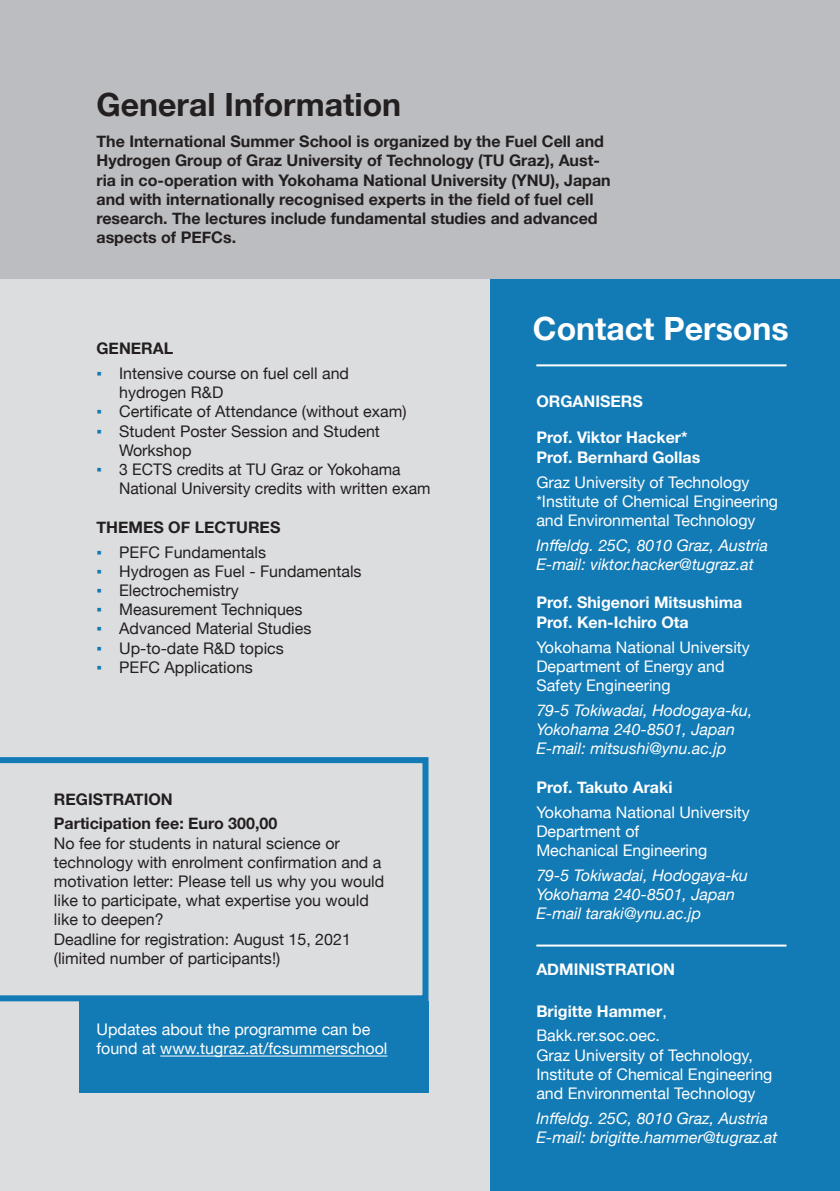
<style>
.page{position:relative;width:840px;height:1191px;background:#fff}
.page>*{position:absolute;margin:0;border:0;box-sizing:border-box;transform-origin:0 0}
.t1{font:700 32px "Helvetica Neue";color:#231f20}
.t2{font:700 32px "Helvetica Neue";color:#fff}
.t3{font:16px/19.2px "Helvetica Neue";color:#231f20}
.t4{font:16px/19.2px "Helvetica Neue";color:#fff}
.t5{font:700 16px/19.2px "Helvetica Neue";color:#231f20}
.t6{font:italic 16px/19.2px "Helvetica Neue";color:#fff}
.t7{font:700 16px/19.2px "Helvetica Neue";color:#fff}
.s1{font-family:"Arial";color:#127ab5}
.s2{font-weight:700}
</style>
<div class="page">
<div style="left:0;top:0;width:839px;height:1191px;background:#dcdddf"></div>
<svg style="left:0;top:757px;width:428px;height:244px"></svg>
<div style="left:490px;top:272px;width:349px;height:919px;background:#127ab5"></div>
<hr style="left:536px;top:944px;width:250px;height:2px;background:#fff">
<hr style="left:536px;top:364px;width:250px;height:2px;background:#fff">
<div style="left:79px;top:1001px;width:349px;height:91px;background:#127ab5"></div>
<hr style="left:160px;top:1055px;width:227px;height:1px;background:#fff">
<div style="left:0;top:0;width:839px;height:279px;background:#bcbdc0"></div>
<h1 class="t1" style="left:96px;top:80px;width:306px">General Information</h1>
<p class="t5" style="left:96px;top:132px;width:515px">The International Summer School is organized by the Fuel Cell and Hydrogen Group of Graz University of Technology (TU Graz), Aust&shy;ria in co-operation with Yokohama National University (YNU), Japan and with internationally recognised experts in the field of fuel cell research. The lectures include fundamental studies and advanced aspects of PEFCs.</p>
<p class="t5" style="left:96px;top:339px;width:78px">GENERAL</p>
<p class="t3" style="left:119px;top:365px;width:231px;text-indent:-23px"><span class="s1">▪</span> Intensive course on fuel cell and hydrogen R&amp;D</p>
<p class="t3" style="left:96px;top:403px;width:311px"><span class="s1">▪</span> Certificate of Attendance (without exam)</p>
<p class="t3" style="left:119px;top:422px;width:262px;text-indent:-23px"><span class="s1">▪</span> Student Poster Session and Student<br>Workshop</p>
<p class="t3" style="left:119px;top:461px;width:312px;text-indent:-23px"><span class="s1">▪</span> 3 ECTS credits at TU Graz or Yokohama<br>National University credits with written exam</p>
<p class="t5" style="left:96px;top:518px;width:185px">THEMES OF LECTURES</p>
<p class="t3" style="left:96px;top:543px;width:171px"><span class="s1">▪</span> PEFC Fundamentals</p>
<p class="t3" style="left:96px;top:562px;width:266px"><span class="s1">▪</span> Hydrogen as Fuel - Fundamentals</p>
<p class="t3" style="left:96px;top:581px;width:144px"><span class="s1">▪</span> Electrochemistry</p>
<p class="t3" style="left:96px;top:601px;width:207px"><span class="s1">▪</span> Measurement Techniques</p>
<p class="t3" style="left:96px;top:620px;width:216px"><span class="s1">▪</span> Advanced Material Studies</p>
<p class="t3" style="left:96px;top:639px;width:189px"><span class="s1">▪</span> Up-to-date R&amp;D topics</p>
<p class="t3" style="left:96px;top:658px;width:158px"><span class="s1">▪</span> PEFC Applications</p>
<p class="t5" style="left:54px;top:787px;width:225px;line-height:24.8px">REGISTRATION<br>Participation fee: Euro 300,00</p>
<p class="t3" style="left:54px;top:834px;width:332px">No fee for students in natural science or technology with enrolment confirmation and a motivation letter: Please tell us why you would like to participate, what expertise you would like to deepen?<br>Deadline for registration: August 15, 2021 (limited number of participants!)</p>
<p class="t4" style="left:96px;top:1020px;width:292px">Updates about the programme can be found at www.tugraz.at/fcsummerschool</p>
<h1 class="t2" style="left:532px;top:303px;width:257px">Contact Persons</h1>
<p class="t7" style="left:536px;top:392px;width:108px">ORGANISERS</p>
<p class="t7" style="left:536px;top:428px;width:165px">Prof. Viktor Hacker*<br>Prof. Bernhard Gollas</p>
<p class="t4" style="left:536px;top:473px;width:243px">Graz University of Technology *Institute of Chemical Engineering and Environmental Technology</p>
<p class="t6" style="left:536px;top:536px;width:233px">Inffeldg. 25C, 8010 Graz, Austria<br>E-mail: viktor.hacker@tugraz.at</p>
<p class="t7" style="left:536px;top:593px;width:207px">Prof. Shigenori Mitsushima<br>Prof. Ken-Ichiro Ota</p>
<p class="t4" style="left:536px;top:638px;width:215px">Yokohama National University<br>Department of Energy and<br>Safety Engineering</p>
<p class="t6" style="left:536px;top:701px;width:218px">79-5 Tokiwadai, Hodogaya-ku,<br>Yokohama 240-8501, Japan<br>E-mail: mitsushi@ynu.ac.jp</p>
<p class="t7" style="left:536px;top:777px;width:137px">Prof. Takuto Araki</p>
<p class="t4" style="left:536px;top:803px;width:215px">Yokohama National University<br>Department of<br>Mechanical Engineering</p>
<p class="t6" style="left:536px;top:866px;width:213px">79-5 Tokiwadai, Hodogaya-ku<br>Yokohama 240-8501, Japan<br>E-mail taraki@ynu.ac.jp</p>
<p class="t7" style="left:536px;top:959px;width:140px">ADMINISTRATION</p>
<p class="t4" style="left:536px;top:999px;width:132px;line-height:24.8px"><span class="s2">Brigitte Hammer</span>,<br>Bakk.rer.soc.oec.</p>
<p class="t4" style="left:536px;top:1046px;width:237px">Graz University of Technology,<br>Institute of Chemical Engineering and Environmental Technology</p>
<p class="t6" style="left:536px;top:1109px;width:242px">Inffeldg. 25C, 8010 Graz, Austria<br>E-mail: brigitte.hammer@tugraz.at</p>
</div>
